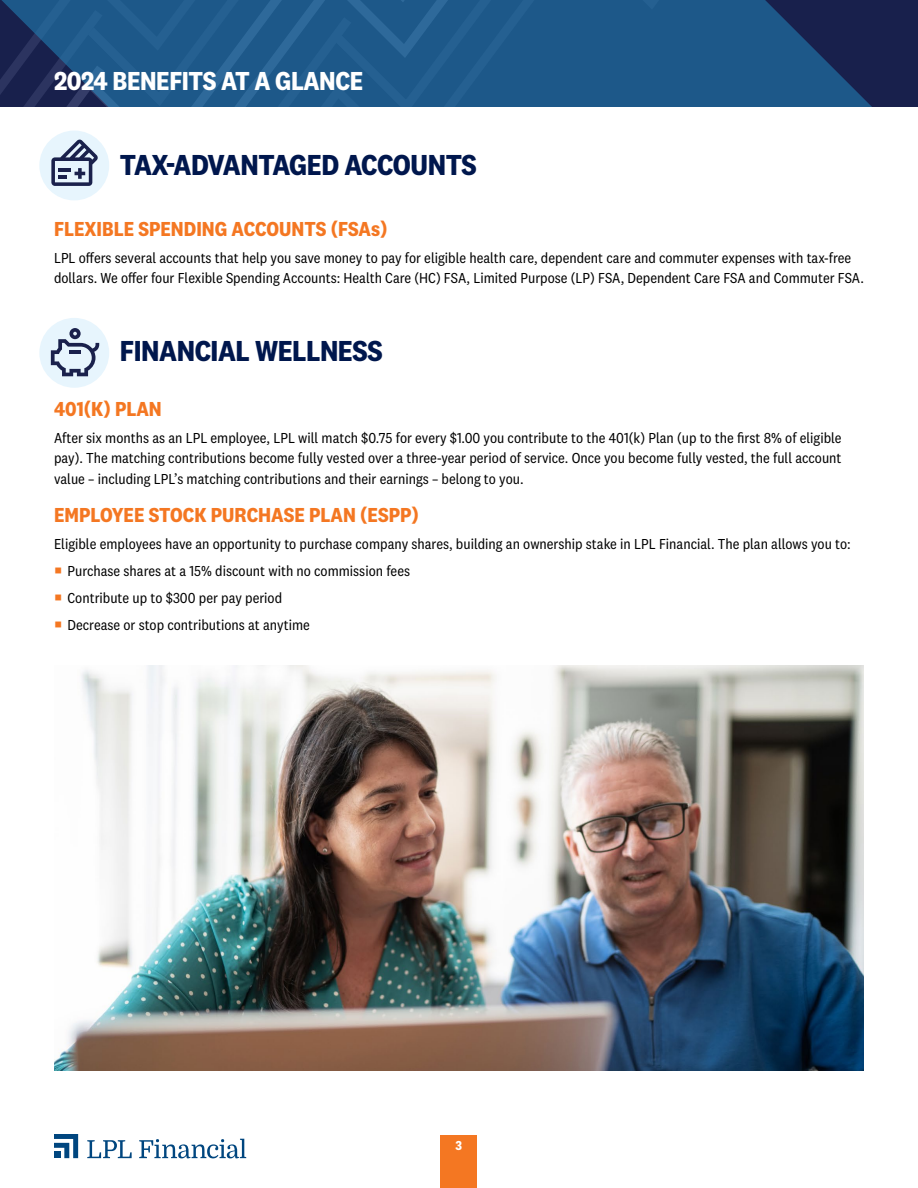
<style>
.page{position:relative;width:918px;height:1188px;background:#fff}
.page>*{position:absolute;margin:0;border:0;box-sizing:border-box;transform-origin:0 0}
.t1{font:700 30px "National 2 Narrow";letter-spacing:-.015em;color:#00174d}
.t2{font:700 27px "National 2 Narrow";letter-spacing:-.015em;color:#fff}
.t3{font:700 21px "National 2 Narrow";color:#f47722}
.t4{font:15px/20.2px "National 2 Narrow";color:#000}
.t5{font:700 13.5px "National 2 Narrow";color:#fff}
.s1{color:#f47722}
</style>
<div class="page">
<div style="left:440px;top:1136px;width:37px;height:52px;background:#f47722"></div>
<div style="left:39px;top:131px;width:70px;height:69px;background:#e7f5fd;border-radius:50%"></div>
<div style="left:39px;top:318px;width:70px;height:70px;background:#e7f5fd;border-radius:50%"></div>
<svg style="left:54px;top:1134px;width:24px;height:24px"></svg>
<svg style="left:87px;top:1140px;width:45px;height:18px"></svg>
<svg style="left:139px;top:1139px;width:107px;height:19px"></svg>
<img style="left:54px;top:665px;width:810px;height:406px">
<svg style="left:51px;top:139px;width:47px;height:47px"></svg>
<svg style="left:51px;top:328px;width:48px;height:48px"></svg>
<hr style="left:69px;top:350px;width:12px;height:4px;background:#1a214c">
<div style="left:838px;top:0;width:80px;height:106px;background:#18204c"></div>
<svg style="left:0;top:0;width:838px;height:106px;background:#1e5485"></svg>
<h2 class="t2" style="left:54px;top:65px;width:311px">2024 BENEFITS AT A GLANCE</h2>
<h1 class="t1" style="left:120px;top:147px;width:358px">TAX-ADVANTAGED ACCOUNTS</h1>
<h3 class="t3" style="left:54px;top:217px;width:335px">FLEXIBLE SPENDING ACCOUNTS (FSAs)</h3>
<p class="t4" style="left:54px;top:248px;width:812px">LPL offers several accounts that help you save money to pay for eligible health care, dependent care and commuter expenses with tax-free dollars. We offer four Flexible Spending Accounts: Health Care (HC) FSA, Limited Purpose (LP) FSA, Dependent Care FSA and Commuter FSA.</p>
<h1 class="t1" style="left:120px;top:333px;width:264px">FINANCIAL WELLNESS</h1>
<h3 class="t3" style="left:54px;top:397px;width:109px">401(K) PLAN</h3>
<p class="t4" style="left:54px;top:428px;width:789px;text-align:justify">After six months as an LPL employee, LPL will match $0.75 for every $1.00 you contribute to the 401(k) Plan (up to the first 8% of eligible pay). The matching contributions become fully vested over a three-year period of service. Once you become fully vested, the full account value – including LPL’s matching contributions and their earnings – belong to you.</p>
<h3 class="t3" style="left:54px;top:503px;width:366px">EMPLOYEE STOCK PURCHASE PLAN (ESPP)</h3>
<p class="t4" style="left:54px;top:534px;width:798px">Eligible employees have an opportunity to purchase company shares, building an ownership stake in LPL Financial. The plan allows you to:</p>
<p class="t4" style="left:54px;top:561px;width:358px"><span class="s1">○</span> Purchase shares at a 15% discount with no commission fees</p>
<p class="t4" style="left:54px;top:588px;width:230px"><span class="s1">○</span> Contribute up to $300 per pay period</p>
<p class="t4" style="left:54px;top:615px;width:257px"><span class="s1">○</span> Decrease or stop contributions at anytime</p>
<p class="t5" style="left:455px;top:1138px;width:8px">3</p>
</div>
